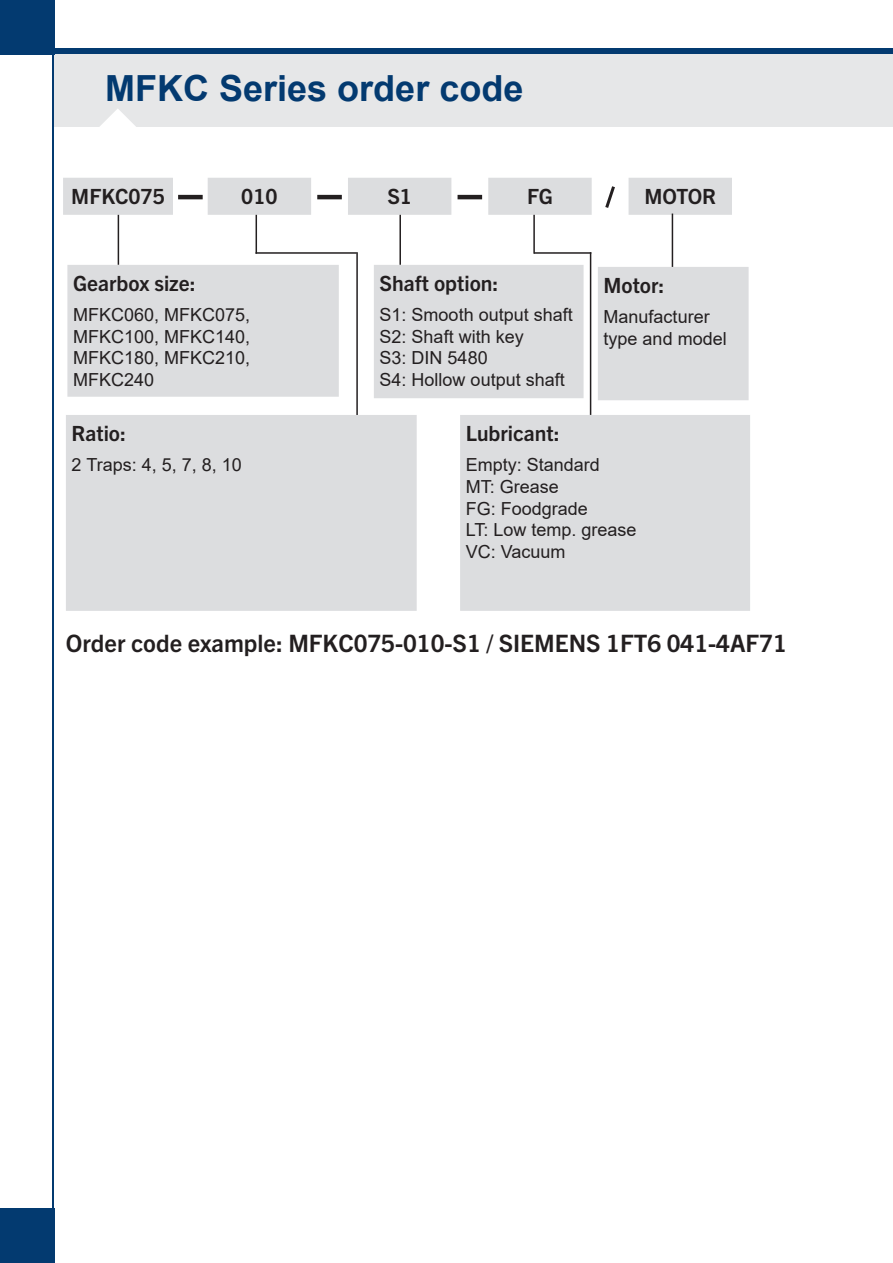
<style>
.page{position:relative;width:893px;height:1263px;background:#fff}
.page>*{position:absolute;margin:0;border:0;box-sizing:border-box;transform-origin:0 0}
.t1{font:700 36px "Arial";color:#033a70}
.t2{font:700 24px "Trade Gothic Next LT Pro";color:#231f20}
.t3{font:700 21px "Trade Gothic Next LT Pro";color:#231f20}
.t4{font:18px/21.6px "Arial";color:#231f20;text-align:justify}
</style>
<div class="page">
<div style="left:54px;top:54px;width:839px;height:72px;background:#e6e7e8"></div>
<svg style="left:97px;top:109px;width:42px;height:18px"></svg>
<hr style="left:52px;top:0;width:2px;height:1211px;background:#033a70">
<div style="left:54px;top:49px;width:839px;height:5px;background:#033a70"></div>
<div style="left:0;top:1209px;width:54px;height:54px;background:#033a70"></div>
<div style="left:0;top:0;width:54px;height:54px;background:#033a70"></div>
<div style="left:64px;top:178px;width:108px;height:36px;background:#dcdddf"></div>
<div style="left:63px;top:178px;width:110px;height:37px;border:2px solid #dcdddf"></div>
<div style="left:208px;top:178px;width:102px;height:36px;background:#dcdddf"></div>
<div style="left:208px;top:178px;width:103px;height:37px;border:2px solid #dcdddf"></div>
<div style="left:349px;top:178px;width:102px;height:36px;background:#dcdddf"></div>
<div style="left:348px;top:178px;width:103px;height:37px;border:2px solid #dcdddf"></div>
<div style="left:489px;top:178px;width:102px;height:36px;background:#dcdddf"></div>
<div style="left:488px;top:178px;width:104px;height:37px;border:2px solid #dcdddf"></div>
<div style="left:629px;top:178px;width:102px;height:36px;background:#dcdddf"></div>
<div style="left:629px;top:178px;width:103px;height:37px;border:2px solid #dcdddf"></div>
<hr style="left:178px;top:195px;width:25px;height:4px;background:#231f20">
<hr style="left:317px;top:195px;width:25px;height:4px;background:#231f20">
<hr style="left:458px;top:195px;width:24px;height:4px;background:#231f20">
<svg style="left:605px;top:186px;width:10px;height:22px"></svg>
<hr style="left:118px;top:215px;width:1px;height:50px;background:#231f20">
<hr style="left:256px;top:215px;width:1px;height:39px;background:#231f20">
<hr style="left:256px;top:252px;width:101px;height:2px;background:#231f20">
<hr style="left:356px;top:252px;width:2px;height:199px;background:#231f20">
<div style="left:67px;top:416px;width:349px;height:194px;background:#dcdddf"></div>
<div style="left:66px;top:415px;width:351px;height:196px;border:2px solid #dcdddf"></div>
<hr style="left:399px;top:215px;width:2px;height:50px;background:#231f20">
<hr style="left:533px;top:215px;width:2px;height:39px;background:#231f20">
<hr style="left:534px;top:252px;width:57px;height:2px;background:#231f20">
<hr style="left:590px;top:252px;width:1px;height:163px;background:#231f20">
<div style="left:375px;top:266px;width:208px;height:131px;background:#dcdddf"></div>
<div style="left:374px;top:265px;width:210px;height:133px;border:2px solid #dcdddf"></div>
<div style="left:68px;top:266px;width:270px;height:130px;background:#dcdddf"></div>
<div style="left:67px;top:265px;width:272px;height:132px;border:2px solid #dcdddf"></div>
<hr style="left:672px;top:214px;width:1px;height:59px;background:#231f20">
<div style="left:461px;top:416px;width:288px;height:194px;background:#dcdddf"></div>
<div style="left:460px;top:415px;width:290px;height:196px;border:2px solid #dcdddf"></div>
<div style="left:599px;top:268px;width:149px;height:131px;background:#dcdddf"></div>
<div style="left:598px;top:267px;width:151px;height:133px;border:2px solid #dcdddf"></div>
<p class="t1" style="left:105px;top:63px;width:420px">MFKC Series order code</p>
<p class="t3" style="left:71px;top:182px;width:95px">MFKC075</p>
<p class="t3" style="left:241px;top:182px;width:38px">010</p>
<p class="t3" style="left:387px;top:182px;width:26px">S1</p>
<p class="t3" style="left:527px;top:182px;width:27px">FG</p>
<p class="t3" style="left:644px;top:182px;width:73px">MOTOR</p>
<p class="t3" style="left:73px;top:269px;width:124px">Gearbox size:</p>
<p class="t4" style="left:73px;top:304px;width:179px">MFKC060, MFKC075, MFKC100, MFKC140, MFKC180, MFKC210, MFKC240</p>
<p class="t3" style="left:72px;top:419px;width:56px">Ratio:</p>
<p class="t4" style="left:72px;top:454px;width:172px">2 Traps: 4, 5, 7, 8, 10</p>
<p class="t3" style="left:380px;top:269px;width:120px">Shaft option:</p>
<p class="t4" style="left:380px;top:304px;width:195px">S1: Smooth output shaft</p>
<p class="t4" style="left:380px;top:326px;width:146px">S2: Shaft with key</p>
<p class="t4" style="left:380px;top:347px;width:110px">S3: DIN 5480</p>
<p class="t4" style="left:380px;top:369px;width:187px">S4: Hollow output shaft</p>
<p class="t3" style="left:604px;top:271px;width:62px">Motor:</p>
<p class="t4" style="left:604px;top:306px;width:125px">Manufacturer type and model</p>
<p class="t3" style="left:466px;top:419px;width:95px">Lubricant:</p>
<p class="t4" style="left:466px;top:454px;width:136px">Empty: Standard</p>
<p class="t4" style="left:466px;top:476px;width:95px">MT: Grease</p>
<p class="t4" style="left:466px;top:497px;width:124px">FG: Foodgrade</p>
<p class="t4" style="left:466px;top:519px;width:172px">LT: Low temp. grease</p>
<p class="t4" style="left:466px;top:540px;width:101px">VC: Vacuum</p>
<p class="t2" style="left:66px;top:627px;width:722px">Order code example: MFKC075-010-S1 / SIEMENS 1FT6 041-4AF71</p>
</div>
